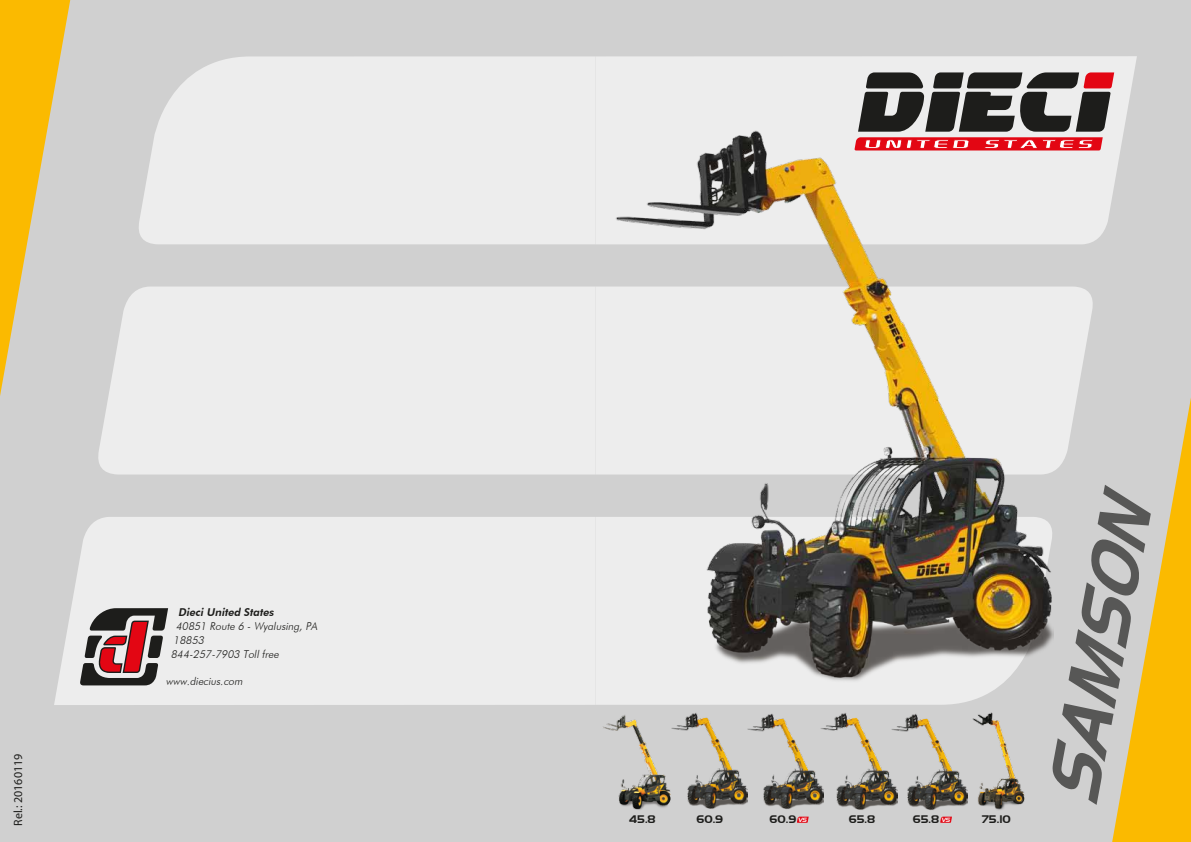
<style>
.page{position:relative;width:1191px;height:842px;background:#d0d0d0}
.page>*{position:absolute;margin:0;border:0;box-sizing:border-box;transform-origin:0 0}
.t1{font:italic 700 75.6px "Handel Got D";color:#575756;scale:.91 1}
.t2{font:12px "Myriad Pro";color:#1d1d1b}
.t3{font:700 11.5px "Handel Got D";color:#1d1d1b}
.t4{font:italic 300 10.8px/13.8px "Futura BT";color:#1d1d1b}
.t5{font:italic 800 10.8px "Futura BT";color:#1d1d1b}
.s1{font-family:"Handel Gothic BT";font-weight:400;font-style:italic;font-size:5.9px;color:#fff}
</style>
<div class="page">
<svg style="left:595px;top:56px;width:542px;height:188px;background:#e9e9e9"></svg>
<svg style="left:595px;top:287px;width:498px;height:187px;fill:#ededed"></svg>
<div style="left:595px;top:517px;width:459px;height:188px;background:#ededed"></div>
<svg style="left:1112px;top:398px;width:79px;height:444px"></svg>
<svg style="left:0;top:0;width:70px;height:396px"></svg>
<svg style="left:797px;top:817px;width:11px;height:6px"></svg>
<svg style="left:940px;top:817px;width:12px;height:6px"></svg>
<div style="left:54px;top:517px;width:541px;height:188px;background:#ededed"></div>
<div style="left:98px;top:287px;width:497px;height:187px;background:#ededed"></div>
<div style="left:139px;top:56px;width:456px;height:188px;background:#ededed"></div>
<svg style="left:80px;top:608px;width:88px;height:77px;background:#906a6c"></svg>
<svg style="left:854px;top:72px;width:260px;height:80px;background:#796969"></svg>
<img style="left:897px;top:721px;width:67px;height:89px">
<img style="left:616px;top:115px;width:437px;height:606px">
<img style="left:823px;top:711px;width:74px;height:99px">
<img style="left:671px;top:711px;width:152px;height:98px">
<img style="left:603px;top:713px;width:72px;height:97px">
<img style="left:964px;top:711px;width:65px;height:99px">
<p class="t2" style="left:11px;top:826px;width:73px;rotate:-90deg">Rel.: 20160119</p>
<p class="t5" style="left:178px;top:606px;width:99px">Dieci United States</p>
<p class="t4" style="left:171px;top:619px;width:150px;text-indent:5px">40851 Route 6 - Wyalusing, PA<br>18853<br>844-257-7903 Toll free</p>
<p class="t4" style="left:166px;top:674px;width:80px">www.diecius.com</p>
<p class="t3" style="left:629px;top:812px;width:28px">45.8</p>
<p class="t3" style="left:696px;top:812px;width:28px">60.9</p>
<p class="t3" style="left:769px;top:812px;width:40px">60.9 <span class="s1">VS</span></p>
<p class="t3" style="left:849px;top:812px;width:28px">65.8</p>
<p class="t3" style="left:913px;top:812px;width:40px">65.8 <span class="s1">VS</span></p>
<p class="t3" style="left:981px;top:812px;width:31px">75.10</p>
<h1 class="t1" style="left:1028px;top:796px;width:337px;rotate:-79deg">SAMSON</h1>
</div>
